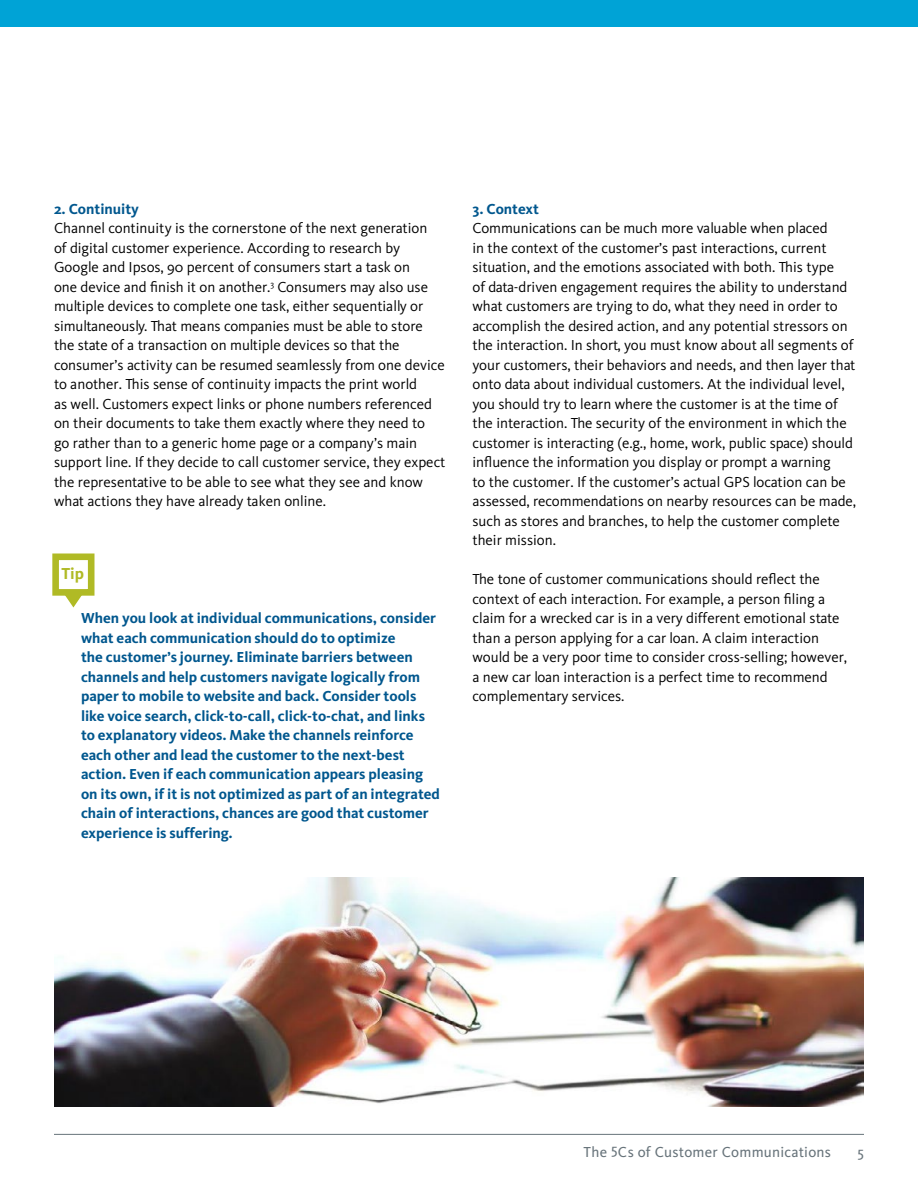
<style>
.page{position:relative;width:918px;height:1188px;background:#fff}
.page>*{position:absolute;margin:0;border:0;box-sizing:border-box;transform-origin:0 0}
.t1{font:700 16.5px "Kievit";color:#b0ba25}
.t2{font:15px/19.5px "Kievit";color:#000}
.t3{font:700 15px/19.5px "Kievit";color:#00578e}
.t4{font:15px "Kievit Pro";letter-spacing:.015em;color:#67737a}
</style>
<div class="page">
<div style="left:0;top:0;width:918px;height:27px;background:#00a3d6"></div>
<hr style="left:54px;top:1134px;width:810px;height:1px;background:#67737a">
<img style="left:54px;top:878px;width:810px;height:229px">
<div style="left:52px;top:553px;width:43px;height:43px;border:7px solid #b0ba25"></div>
<svg style="left:65px;top:595px;width:17px;height:13px"></svg>
<p class="t3" style="left:54px;top:199px;width:87px">2. Continuity</p>
<p class="t2" style="left:54px;top:219px;width:393px">Channel continuity is the cornerstone of the next generation<br>of digital customer experience. According to research by Google and Ipsos, 90 percent of consumers start a task on<br>one device and finish it on another.<sup>3</sup> Consumers may also use multiple devices to complete one task, either sequentially or simultaneously. That means companies must be able to store the state of a transaction on multiple devices so that the consumer’s activity can be resumed seamlessly from one device to another. This sense of continuity impacts the print world<br>as well. Customers expect links or phone numbers referenced on their documents to take them exactly where they need to<br>go rather than to a generic home page or a company’s main support line. If they decide to call customer service, they expect the representative to be able to see what they see and know what actions they have already taken online.</p>
<p class="t1" style="left:62px;top:564px;width:24px">Tip</p>
<p class="t3" style="left:81px;top:608px;width:361px">When you look at individual communications, consider what each communication should do to optimize<br>the customer’s journey. Eliminate barriers between channels and help customers navigate logically from paper to mobile to website and back. Consider tools like voice search, click-to-call, click-to-chat, and links to explanatory videos. Make the channels reinforce each other and lead the customer to the next-best action. Even if each communication appears pleasing on its own, if it is not optimized as part of an integrated chain of interactions, chances are good that customer experience is suffering.</p>
<p class="t3" style="left:473px;top:199px;width:68px">3. Context</p>
<p class="t2" style="left:473px;top:219px;width:385px">Communications can be much more valuable when placed<br>in the context of the customer’s past interactions, current situation, and the emotions associated with both. This type<br>of data-driven engagement requires the ability to understand what customers are trying to do, what they need in order to accomplish the desired action, and any potential stressors on the interaction. In short, you must know about all segments of your customers, their behaviors and needs, and then layer that onto data about individual customers. At the individual level, you should try to learn where the customer is at the time of the interaction. The security of the environment in which the customer is interacting (e.g., home, work, public space) should influence the information you display or prompt a warning<br>to the customer. If the customer’s actual GPS location can be assessed, recommendations on nearby resources can be made, such as stores and branches, to help the customer complete their mission.</p>
<p class="t2" style="left:473px;top:570px;width:376px">The tone of customer communications should reflect the context of each interaction. For example, a person filing a claim for a wrecked car is in a very different emotional state than a person applying for a car loan. A claim interaction would be a very poor time to consider cross-selling; however, a new car loan interaction is a perfect time to recommend complementary services.</p>
<p class="t4" style="left:584px;top:1143px;width:249px">The 5Cs of Customer Communications</p>
<p class="t4" style="left:858px;top:1143px;width:8px">5</p>
</div>
